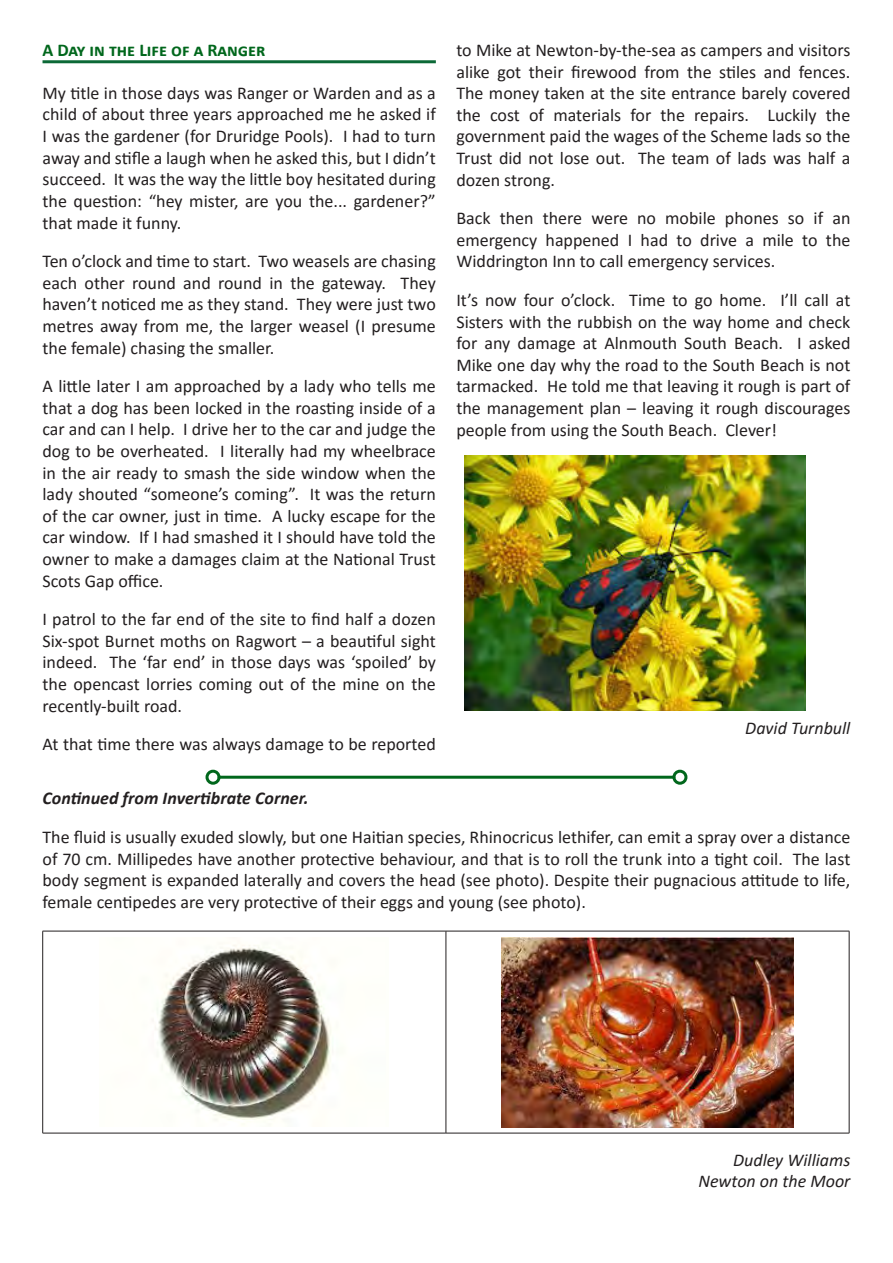
<style>
.page{position:relative;width:893px;height:1263px;background:#fff}
.page>*{position:absolute;margin:0;border:0;box-sizing:border-box;transform-origin:0 0}
.Body_text_normal{font:18px/21.6px "Calibri";color:#231f20;text-align:justify}
.Signature{font:italic 18px "Calibri";color:#231f20}
.Body_text_normal-2{font:italic 700 18px "Calibri";color:#231f20}
.Article_title{font:700 18px "Calibri";color:#01671c}
</style>
<div class="page">
<hr style="left:43px;top:60px;width:393px;height:3px;background:#0c6937">
<hr style="left:219px;top:776px;width:455px;height:3px;background:#01671c">
<div style="left:206px;top:770px;width:15px;height:15px;border:3px solid #01671c;border-radius:50%"></div>
<div style="left:672px;top:770px;width:15px;height:15px;border:3px solid #01671c;border-radius:50%"></div>
<img style="left:464px;top:456px;width:341px;height:254px">
<hr style="left:43px;top:931px;width:403px;height:1px;background:#231f20">
<hr style="left:42px;top:931px;width:1px;height:202px;background:#231f20">
<hr style="left:446px;top:931px;width:403px;height:1px;background:#231f20">
<hr style="left:446px;top:931px;width:1px;height:202px;background:#231f20">
<hr style="left:849px;top:931px;width:1px;height:202px;background:#231f20">
<hr style="left:43px;top:1133px;width:403px;height:1px;background:#231f20">
<hr style="left:446px;top:1133px;width:403px;height:1px;background:#231f20">
<img style="left:152px;top:943px;width:181px;height:182px">
<img style="left:502px;top:937px;width:291px;height:190px">
<p class="Body_text_normal" style="left:456px;top:39px;width:396px">to Mike at Newton-by-the-sea as campers and visitors alike got their firewood from the stiles and fences.<br>The money taken at the site entrance barely covered the cost of materials for the repairs. Luckily the government paid the wages of the Scheme lads so the Trust did not lose out. The team of lads was half a dozen strong.</p>
<p class="Body_text_normal" style="left:456px;top:207px;width:396px">Back then there were no mobile phones so if an emergency happened I had to drive a mile to the Widdrington Inn to call emergency services.</p>
<p class="Body_text_normal" style="left:456px;top:289px;width:396px">It’s now four o’clock. Time to go home. I’ll call at Sisters with the rubbish on the way home and check for any damage at Alnmouth South Beach. I asked Mike one day why the road to the South Beach is not tarmacked. He told me that leaving it rough is part of the management plan – leaving it rough discourages people from using the South Beach. Clever!</p>
<p class="Article_title" style="left:43px;top:37px;width:225px">A Day in the Life of a Ranger</p>
<p class="Body_text_normal" style="left:43px;top:82px;width:395px">My title in those days was Ranger or Warden and as a child of about three years approached me he asked if I was the gardener (for Druridge Pools). I had to turn away and stifle a laugh when he asked this, but I didn’t succeed. It was the way the little boy hesitated during the question: “hey mister, are you the... gardener?” that made it funny.</p>
<p class="Body_text_normal" style="left:43px;top:250px;width:395px">Ten o’clock and time to start. Two weasels are chasing each other round and round in the gateway. They haven’t noticed me as they stand. They were just two metres away from me, the larger weasel (I presume the female) chasing the smaller.</p>
<p class="Body_text_normal" style="left:43px;top:375px;width:395px">A little later I am approached by a lady who tells me that a dog has been locked in the roasting inside of a car and can I help. I drive her to the car and judge the dog to be overheated. I literally had my wheelbrace in the air ready to smash the side window when the lady shouted “someone’s coming”. It was the return of the car owner, just in time. A lucky escape for the car window. If I had smashed it I should have told the owner to make a damages claim at the National Trust Scots Gap office.</p>
<p class="Body_text_normal" style="left:43px;top:608px;width:395px">I patrol to the far end of the site to find half a dozen Six-spot Burnet moths on Ragwort – a beautiful sight indeed. The ‘far end’ in those days was ‘spoiled’ by the opencast lorries coming out of the mine on the recently-built road.</p>
<p class="Body_text_normal" style="left:43px;top:733px;width:395px">At that time there was always damage to be reported</p>
<p class="Body_text_normal-2" style="left:43px;top:786px;width:268px">Continued from Invertibrate Corner.</p>
<p class="Body_text_normal" style="left:43px;top:826px;width:809px">The fluid is usually exuded slowly, but one Haitian species, Rhinocricus lethifer, can emit a spray over a distance of 70 cm. Millipedes have another protective behaviour, and that is to roll the trunk into a tight coil. The last body segment is expanded laterally and covers the head (see photo). Despite their pugnacious attitude to life, female centipedes are very protective of their eggs and young (see photo).</p>
<p class="Signature" style="left:745px;top:715px;width:107px">David Turnbull</p>
<p class="Signature" style="left:733px;top:1147px;width:119px">Dudley Williams</p>
<p class="Signature" style="left:699px;top:1169px;width:153px">Newton on the Moor</p>
</div>
